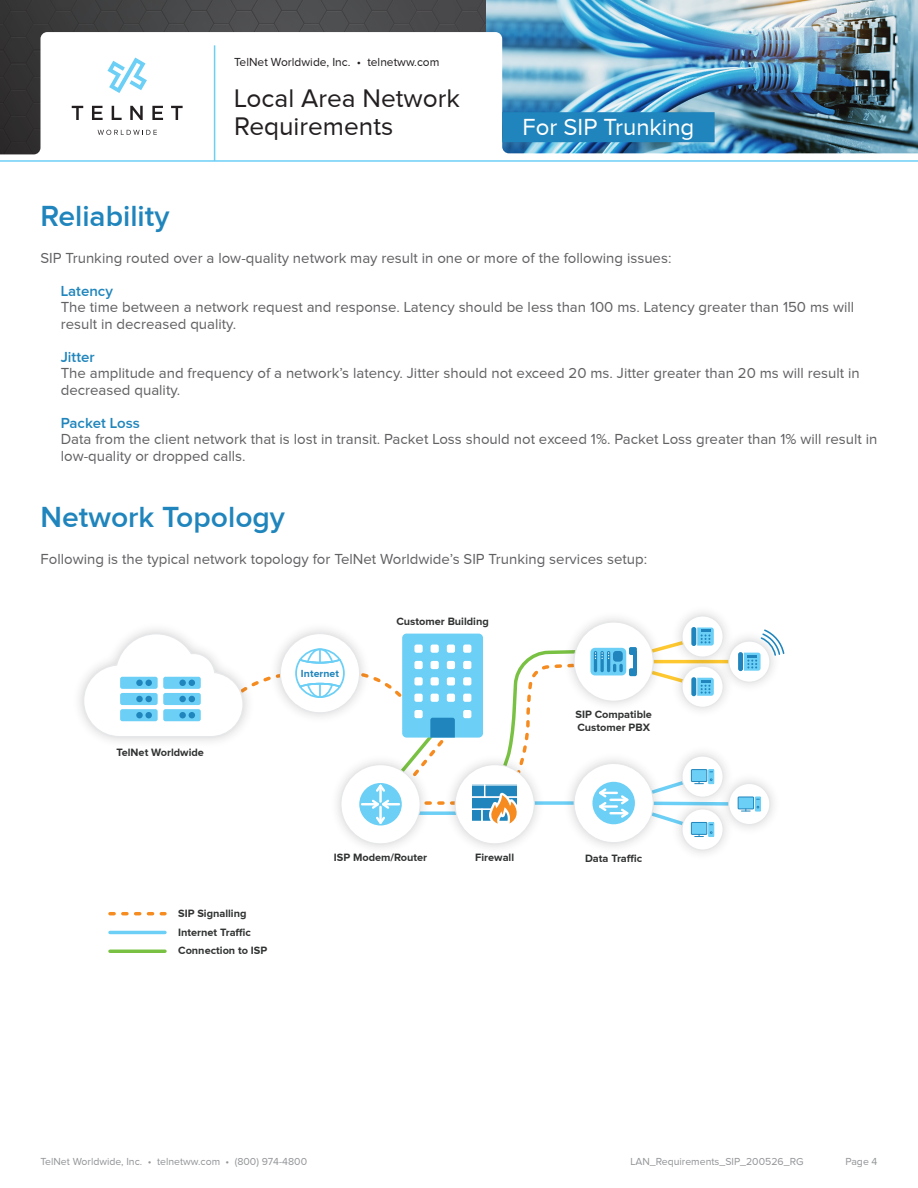
<style>
.page{position:relative;width:918px;height:1188px;background:#fff}
.page>*{position:absolute;margin:0;border:0;box-sizing:border-box;transform-origin:0 0}
.t1{font:600 30px "Proxima Nova";color:#1f85bc}
.t2{font:26.25px/27.8px "Proxima Nova";color:#231f20}
.t3{font:24px "Proxima Nova";color:#fff}
.H1_-_Sub_Text_Paragr{font:15px/16.5px "Proxima Nova";color:#616164}
.H3_-_Basic_Blue_Med{font:600 15px "Proxima Nova";color:#1f85bc}
.t4{font:12px "Proxima Nova";color:#231f20}
.t5{font:700 10.95px/18.8px "Proxima Nova";color:#313232}
.t6{font:10.5px "Proxima Nova";color:#939598}
.t7{font:700 10.5px "Proxima Nova";letter-spacing:.005em;color:#1f85bc}
</style>
<div class="page">
<img style="left:0;top:0;width:486px;height:32px">
<img style="left:486px;top:0;width:432px;height:32px">
<img style="left:0;top:32px;width:918px;height:128px">
<hr style="left:0;top:160px;width:918px;height:2px;background:#6bcff6">
<hr style="left:214px;top:45px;width:1px;height:116px;background:#6bcff6">
<div style="left:502px;top:112px;width:213px;height:30px;background:#1f85bc"></div>
<svg style="left:72px;top:106px;width:11px;height:14px"></svg>
<svg style="left:92px;top:106px;width:11px;height:14px"></svg>
<svg style="left:112px;top:106px;width:10px;height:14px"></svg>
<svg style="left:130px;top:106px;width:13px;height:14px"></svg>
<svg style="left:152px;top:106px;width:11px;height:14px"></svg>
<svg style="left:171px;top:106px;width:12px;height:14px"></svg>
<svg style="left:107px;top:58px;width:40px;height:35px"></svg>
<svg style="left:98px;top:130px;width:59px;height:5px"></svg>
<svg style="left:574px;top:763px;width:79px;height:80px"></svg>
<div style="left:682px;top:615px;width:42px;height:43px;border:1px solid #e6e7e9;border-radius:50%"></div>
<div style="left:682px;top:808px;width:42px;height:43px;border:1px solid #e6e7e9;border-radius:50%"></div>
<img style="left:720px;top:837px;width:9px;height:3px">
<svg style="left:110px;top:912px;width:55px;height:3px"></svg>
<hr style="left:110px;top:931px;width:55px;height:3px;background:#6bcff6">
<hr style="left:110px;top:950px;width:55px;height:3px;background:#79c142">
<svg style="left:82px;top:628px;width:703px;height:209px"></svg>
<p class="t4" style="left:234px;top:55px;width:207px">TelNet Worldwide, Inc. • telnetww.com</p>
<h2 class="t2" style="left:234px;top:84px;width:227px">Local Area Network<br>Requirements</h2>
<h3 class="t3" style="left:522px;top:114px;width:173px">For SIP Trunking</h3>
<h1 class="t1" style="left:40px;top:199px;width:131px">Reliability</h1>
<p class="H1_-_Sub_Text_Paragr" style="left:40px;top:250px;width:632px">SIP Trunking routed over a low-quality network may result in one or more of the following issues:</p>
<p class="H3_-_Basic_Blue_Med" style="left:61px;top:282px;width:54px">Latency</p>
<p class="H1_-_Sub_Text_Paragr" style="left:61px;top:299px;width:795px">The time between a network request and response. Latency should be less than 100 ms. Latency greater than 150 ms will result in decreased quality.</p>
<p class="H3_-_Basic_Blue_Med" style="left:61px;top:348px;width:35px">Jitter</p>
<p class="H1_-_Sub_Text_Paragr" style="left:61px;top:365px;width:800px">The amplitude and frequency of a network’s latency. Jitter should not exceed 20 ms. Jitter greater than 20 ms will result in decreased quality.</p>
<p class="H3_-_Basic_Blue_Med" style="left:61px;top:414px;width:81px">Packet Loss</p>
<p class="H1_-_Sub_Text_Paragr" style="left:61px;top:431px;width:818px">Data from the client network that is lost in transit. Packet Loss should not exceed 1%. Packet Loss greater than 1% will result in low-quality or dropped calls.</p>
<h1 class="t1" style="left:40px;top:500px;width:246px">Network Topology</h1>
<p class="H1_-_Sub_Text_Paragr" style="left:40px;top:550px;width:608px">Following is the typical network topology for TelNet Worldwide’s SIP Trunking services setup:</p>
<p class="t5" style="left:117px;top:742px;width:89px">TelNet Worldwide</p>
<p class="t7" style="left:301px;top:667px;width:40px">Internet</p>
<p class="t5" style="left:396px;top:612px;width:94px">Customer Building</p>
<p class="t5" style="left:178px;top:904px;width:91px">SIP Signalling<br>Internet Traffic<br>Connection to ISP</p>
<p class="t5" style="left:334px;top:848px;width:95px">ISP Modem/Router</p>
<p class="t5" style="left:475px;top:848px;width:40px">Firewall</p>
<p class="t5" style="left:575px;top:708px;width:78px;line-height:13.2px">SIP Compatible<br>Customer PBX</p>
<p class="t5" style="left:585px;top:849px;width:59px">Data Traffic</p>
<p class="t6" style="left:40px;top:1155px;width:268px">TelNet Worldwide, Inc. • telnetww.com • (800) 974-4800</p>
<p class="t6" style="left:630px;top:1155px;width:175px">LAN_Requirements_SIP_200526_RG</p>
<p class="t6" style="left:845px;top:1155px;width:34px">Page 4</p>
</div>
